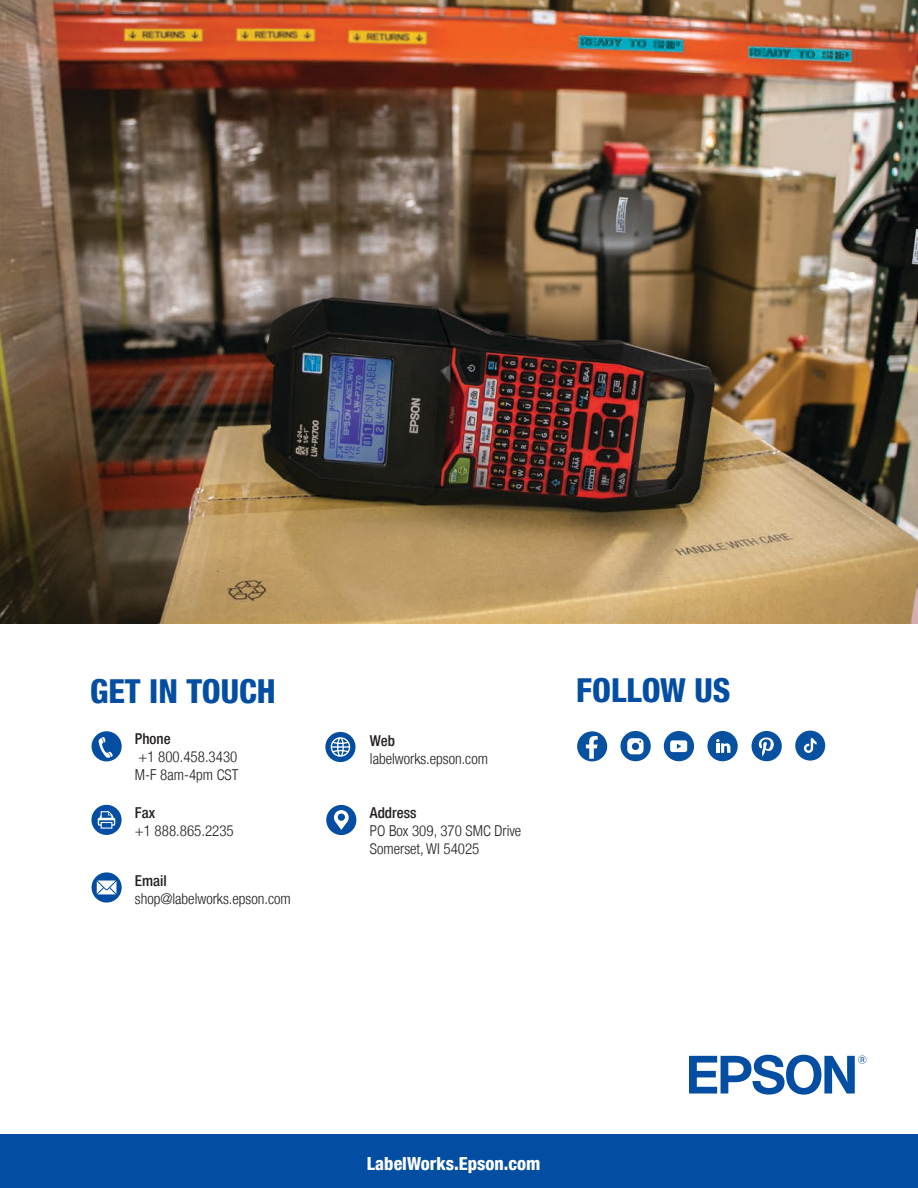
<style>
.page{position:relative;width:918px;height:1188px;background:#fff}
.page>*{position:absolute;margin:0;border:0;box-sizing:border-box;transform-origin:0 0}
.t1{font:800 condensed 33px "Helvetica Neue LT";color:#034ea2}
.t2{font:800 condensed 18px "Helvetica Neue LT";color:#fff}
.t3{font:300 condensed 15px "Helvetica Neue LT";color:#231f20}
.t4{font:500 condensed 15px "Helvetica Neue LT";color:#231f20}
</style>
<div class="page">
<img style="left:0;top:0;width:918px;height:623px">
<div style="left:0;top:1135px;width:918px;height:53px;background:#034ea2"></div>
<div style="left:577px;top:731px;width:30px;height:30px;background:#0850a0;border-radius:50%"></div>
<svg style="left:586px;top:736px;width:12px;height:23px"></svg>
<div style="left:620px;top:731px;width:31px;height:30px;background:#0850a0;border-radius:50%"></div>
<svg style="left:627px;top:738px;width:17px;height:16px"></svg>
<div style="left:664px;top:731px;width:30px;height:30px;background:#0850a0;border-radius:50%"></div>
<svg style="left:670px;top:740px;width:17px;height:12px"></svg>
<div style="left:795px;top:731px;width:30px;height:30px;background:#0850a0;border-radius:50%"></div>
<svg style="left:804px;top:738px;width:13px;height:15px"></svg>
<div style="left:708px;top:731px;width:30px;height:30px;background:#0850a0;border-radius:50%"></div>
<svg style="left:716px;top:739px;width:14px;height:14px"></svg>
<div style="left:752px;top:731px;width:30px;height:30px;background:#0850a0;border-radius:50%"></div>
<svg style="left:758px;top:737px;width:16px;height:19px"></svg>
<div style="left:92px;top:731px;width:30px;height:30px;background:#034ea2;border-radius:50%"></div>
<svg style="left:99px;top:737px;width:14px;height:21px"></svg>
<div style="left:91px;top:805px;width:31px;height:30px;background:#034ea2;border-radius:50%"></div>
<svg style="left:98px;top:811px;width:17px;height:18px"></svg>
<svg style="left:689px;top:1055px;width:177px;height:40px"></svg>
<svg style="left:92px;top:872px;width:30px;height:31px"></svg>
<svg style="left:97px;top:881px;width:19px;height:13px"></svg>
<div style="left:325px;top:732px;width:31px;height:30px;background:#034ea2;border-radius:50%"></div>
<svg style="left:331px;top:737px;width:19px;height:20px"></svg>
<div style="left:326px;top:805px;width:30px;height:30px;background:#034ea2;border-radius:50%"></div>
<svg style="left:334px;top:810px;width:15px;height:20px"></svg>
<div style="left:338px;top:814px;width:7px;height:7px;background:#034ea2;border-radius:50%"></div>
<p class="t1" style="left:90px;top:671px;width:187px">GET IN TOUCH</p>
<p class="t1" style="left:576px;top:670px;width:156px">FOLLOW US</p>
<p class="t4" style="left:135px;top:730px;width:37px">Phone</p>
<p class="t3" style="left:138px;top:748px;width:101px">+1 800.458.3430</p>
<p class="t3" style="left:135px;top:766px;width:105px">M-F 8am-4pm CST</p>
<p class="t4" style="left:135px;top:804px;width:22px">Fax</p>
<p class="t3" style="left:135px;top:823px;width:100px">+1 888.865.2235</p>
<p class="t4" style="left:135px;top:872px;width:33px">Email</p>
<p class="t3" style="left:135px;top:891px;width:157px">shop@labelworks.epson.com</p>
<p class="t4" style="left:370px;top:731px;width:27px">Web</p>
<p class="t3" style="left:370px;top:750px;width:120px">labelworks.epson.com</p>
<p class="t4" style="left:370px;top:804px;width:48px">Address</p>
<p class="t3" style="left:370px;top:822px;width:153px">PO Box 309, 370 SMC Drive</p>
<p class="t3" style="left:370px;top:840px;width:111px">Somerset, WI 54025</p>
<p class="t2" style="left:367px;top:1152px;width:175px">LabelWorks.Epson.com</p>
</div>
